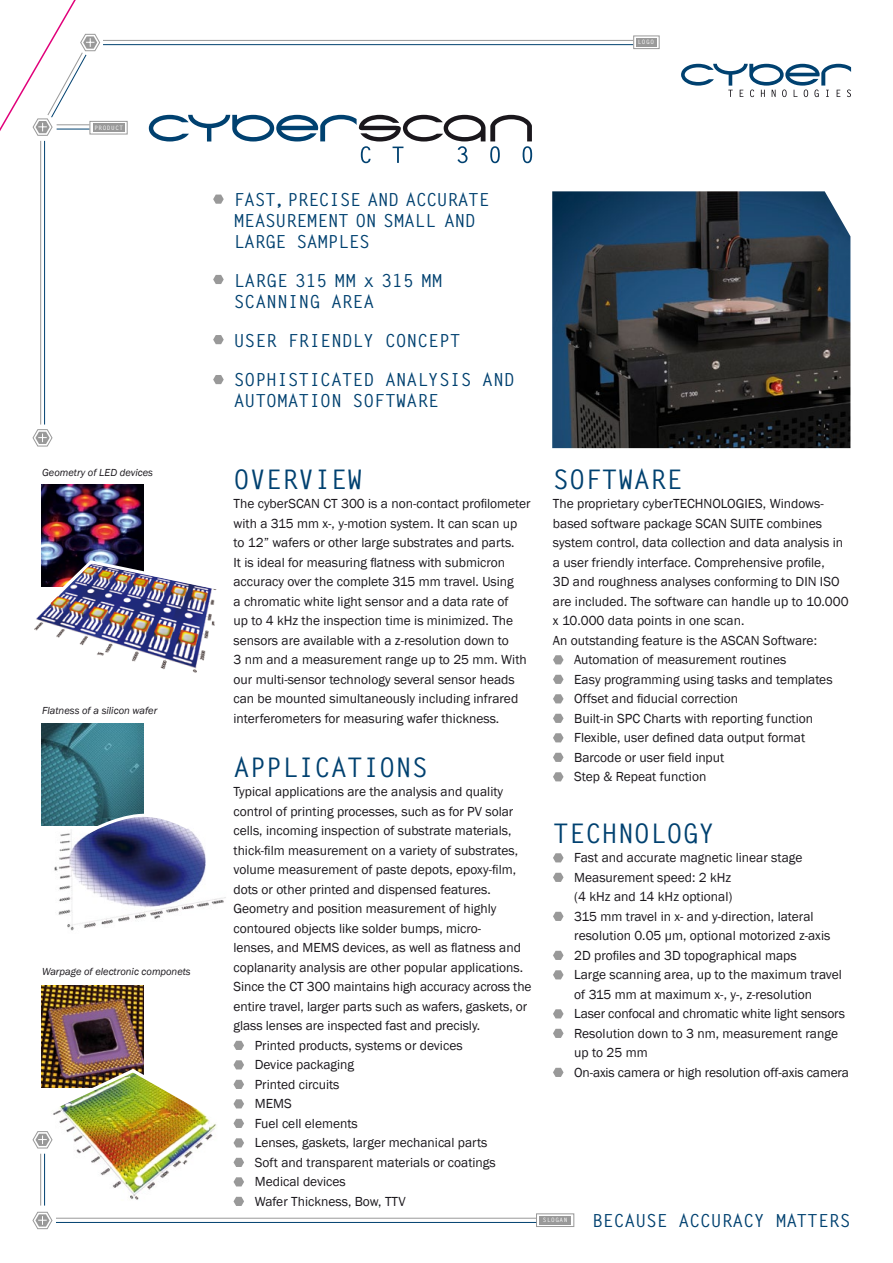
<style>
.page{position:relative;width:893px;height:1263px;background:#fff}
.page>*{position:absolute;margin:0;border:0;box-sizing:border-box;transform-origin:0 0}
.t1{font:700 27px "Letter Gothic";color:#004170}
.t2{font:700 18px "Letter Gothic";color:#004170}
.t3{font:13.5px/19.5px "Franklin Gothic";color:#1a171c}
.t4{font:italic 10.5px "Franklin Gothic";color:#1a171c}
.t5{font:700 6px "Letter Gothic";letter-spacing:.1em;color:#fff}
</style>
<div class="page">
<hr style="left:103px;top:44px;width:530px;height:1px;background:#004170">
<hr style="left:103px;top:40px;width:530px;height:1px;background:#999">
<div style="left:90px;top:121px;width:37px;height:13px;border:1px solid #999"></div>
<div style="left:93px;top:124px;width:31px;height:8px;background:#999"></div>
<svg style="left:0;top:0;width:100px;height:163px"></svg>
<hr style="left:44px;top:141px;width:1px;height:283px;background:#004170">
<hr style="left:40px;top:141px;width:1px;height:283px;background:#999">
<svg style="left:681px;top:64px;width:170px;height:33px"></svg>
<div style="left:633px;top:36px;width:26px;height:13px;border:1px solid #999"></div>
<div style="left:636px;top:38px;width:20px;height:8px;background:#999"></div>
<div style="left:536px;top:1213px;width:38px;height:14px;border:1px solid #999"></div>
<div style="left:540px;top:1216px;width:31px;height:8px;background:#999"></div>
<hr style="left:56px;top:1218px;width:480px;height:1px;background:#999">
<hr style="left:56px;top:1222px;width:480px;height:1px;background:#004170">
<img style="left:552px;top:191px;width:298px;height:257px">
<svg style="left:213px;top:195px;width:11px;height:9px"></svg>
<svg style="left:213px;top:335px;width:11px;height:9px"></svg>
<svg style="left:213px;top:275px;width:11px;height:9px"></svg>
<svg style="left:213px;top:375px;width:11px;height:9px"></svg>
<svg style="left:33px;top:429px;width:19px;height:17px"></svg>
<svg style="left:149px;top:115px;width:383px;height:48px"></svg>
<svg style="left:233px;top:1041px;width:11px;height:9px"></svg>
<svg style="left:233px;top:1060px;width:11px;height:9px"></svg>
<svg style="left:233px;top:1080px;width:11px;height:9px"></svg>
<svg style="left:233px;top:1099px;width:11px;height:9px"></svg>
<svg style="left:233px;top:1119px;width:11px;height:9px"></svg>
<svg style="left:233px;top:1138px;width:11px;height:9px"></svg>
<svg style="left:233px;top:1158px;width:11px;height:9px"></svg>
<svg style="left:233px;top:1177px;width:11px;height:9px"></svg>
<svg style="left:233px;top:1197px;width:11px;height:9px"></svg>
<svg style="left:553px;top:655px;width:11px;height:9px"></svg>
<svg style="left:553px;top:675px;width:11px;height:9px"></svg>
<svg style="left:553px;top:694px;width:11px;height:9px"></svg>
<svg style="left:553px;top:714px;width:11px;height:9px"></svg>
<svg style="left:553px;top:733px;width:11px;height:9px"></svg>
<svg style="left:553px;top:753px;width:11px;height:9px"></svg>
<svg style="left:553px;top:772px;width:11px;height:9px"></svg>
<svg style="left:553px;top:853px;width:11px;height:9px"></svg>
<svg style="left:553px;top:873px;width:11px;height:9px"></svg>
<svg style="left:553px;top:912px;width:11px;height:9px"></svg>
<svg style="left:553px;top:951px;width:11px;height:9px"></svg>
<svg style="left:553px;top:970px;width:11px;height:9px"></svg>
<svg style="left:553px;top:1009px;width:11px;height:9px"></svg>
<svg style="left:553px;top:1029px;width:11px;height:9px"></svg>
<svg style="left:553px;top:1068px;width:11px;height:9px"></svg>
<img style="left:42px;top:485px;width:102px;height:73px">
<img style="left:42px;top:985px;width:102px;height:81px">
<img style="left:42px;top:723px;width:102px;height:102px">
<svg style="left:47px;top:803px;width:179px;height:128px"></svg>
<img style="left:34px;top:558px;width:183px;height:115px">
<img style="left:33px;top:1066px;width:194px;height:163px">
<p class="t5" style="left:94px;top:124px;width:30px">PRODUCT</p>
<p class="t4" style="left:42px;top:465px;width:113px">Geometry of LED devices</p>
<p class="t4" style="left:42px;top:703px;width:117px">Flatness of a silicon wafer</p>
<p class="t4" style="left:42px;top:965px;width:150px">Warpage of electronic componets</p>
<p class="t5" style="left:638px;top:39px;width:18px">LOGO</p>
<h2 class="t2" style="left:234px;top:189px;width:65px">FAST , PREC</h2>
<h2 class="t2" style="left:329px;top:189px;width:49px">ISE AND</h2>
<h2 class="t2" style="left:406px;top:189px;width:12px">ACCUR</h2>
<h2 class="t2" style="left:458px;top:189px;width:29px">ATE</h2>
<h2 class="t2" style="left:234px;top:210px;width:12px">MEASUREMENT</h2>
<h2 class="t2" style="left:356px;top:210px;width:39px">ON SMALL</h2>
<h2 class="t2" style="left:444px;top:210px;width:11px">AND</h2>
<h2 class="t2" style="left:234px;top:231px;width:11px">LARGE</h2>
<h2 class="t2" style="left:296px;top:231px;width:12px">SAMPLES</h2>
<h2 class="t2" style="left:234px;top:270px;width:23px">LARGE</h2>
<h2 class="t2" style="left:295px;top:270px;width:137px">315 MM X 315 MM</h2>
<h2 class="t2" style="left:234px;top:291px;width:12px">SCANN</h2>
<h2 class="t2" style="left:288px;top:291px;width:21px">ING</h2>
<h2 class="t2" style="left:331px;top:291px;width:12px">AREA</h2>
<h2 class="t2" style="left:234px;top:330px;width:22px">USER</h2>
<h2 class="t2" style="left:288px;top:330px;width:44px">FRIENDLY</h2>
<h2 class="t2" style="left:385px;top:330px;width:12px">CONCEPT</h2>
<h2 class="t2" style="left:234px;top:369px;width:98px">SOPHISTICATED</h2>
<h2 class="t2" style="left:385px;top:369px;width:12px">ANALYS</h2>
<h2 class="t2" style="left:450px;top:369px;width:44px">IS AND</h2>
<h2 class="t2" style="left:234px;top:390px;width:12px">AUTOMAT</h2>
<h2 class="t2" style="left:309px;top:390px;width:21px">ION</h2>
<h2 class="t2" style="left:353px;top:390px;width:12px">SOFT</h2>
<h2 class="t2" style="left:396px;top:390px;width:22px">WARE</h2>
<h1 class="t1" style="left:233px;top:463px;width:131px">OVERVIEW</h1>
<p class="t3" style="left:233px;top:494px;width:299px">The cyberSCAN CT 300 is a non-contact profilometer with a 315 mm x-, y-motion system. It can scan up to 12” wafers or other large substrates and parts.<br>It is ideal for measuring flatness with submicron accuracy over the complete 315 mm travel. Using<br>a chromatic white light sensor and a data rate of<br>up to 4 kHz the inspection time is minimized. The sensors are available with a z-resolution down to<br>3 nm and a measurement range up to 25 mm. With our multi-sensor technology several sensor heads can be mounted simultaneously including infrared interferometers for measuring wafer thickness.</p>
<h1 class="t1" style="left:233px;top:751px;width:32px">APPL</h1>
<h1 class="t1" style="left:298px;top:751px;width:97px">ICATIONS</h1>
<p class="t3" style="left:233px;top:782px;width:271px">Typical applications are the analysis and quality</p>
<p class="t3" style="left:233px;top:802px;width:281px">control of printing processes, such as for PV solar</p>
<p class="t3" style="left:233px;top:821px;width:279px">cells, incoming inspection of substrate materials,</p>
<p class="t3" style="left:233px;top:841px;width:286px">thick-film measurement on a variety of substrates,</p>
<p class="t3" style="left:233px;top:860px;width:284px">volume measurement of paste depots, epoxy-film,</p>
<p class="t3" style="left:233px;top:880px;width:259px">dots or other printed and dispensed features.</p>
<p class="t3" style="left:233px;top:899px;width:264px">Geometry and position measurement of highly</p>
<p class="t3" style="left:233px;top:919px;width:249px">contoured objects like solder bumps, micro-</p>
<p class="t3" style="left:233px;top:938px;width:289px">lenses, and MEMS devices, as well as flatness and</p>
<p class="t3" style="left:233px;top:958px;width:291px">coplanarity analysis are other popular applications.</p>
<p class="t3" style="left:233px;top:977px;width:300px">Since the CT 300 maintains high accuracy across the</p>
<p class="t3" style="left:233px;top:997px;width:295px">entire travel, larger parts such as wafers, gaskets, or</p>
<p class="t3" style="left:233px;top:1016px;width:248px">glass lenses are inspected fast and precisly.</p>
<p class="t3" style="left:255px;top:1036px;width:209px">Printed products, systems or devices</p>
<p class="t3" style="left:255px;top:1055px;width:101px">Device packaging</p>
<p class="t3" style="left:255px;top:1075px;width:86px">Printed circuits</p>
<p class="t3" style="left:255px;top:1094px;width:38px">MEMS</p>
<p class="t3" style="left:255px;top:1114px;width:105px">Fuel cell elements</p>
<p class="t3" style="left:255px;top:1133px;width:234px">Lenses, gaskets, larger mechanical parts</p>
<p class="t3" style="left:255px;top:1153px;width:243px">Soft and transparent materials or coatings</p>
<p class="t3" style="left:255px;top:1172px;width:93px">Medical devices</p>
<p class="t3" style="left:255px;top:1192px;width:153px">Wafer Thickness, Bow, TTV</p>
<h1 class="t1" style="left:553px;top:463px;width:98px">SOFTWARE</h1>
<p class="t3" style="left:553px;top:494px;width:272px">The proprietary cyberTECHNOLOGIES, Windows-</p>
<p class="t3" style="left:553px;top:514px;width:271px">based software package SCAN SUITE combines</p>
<p class="t3" style="left:553px;top:533px;width:292px">system control, data collection and data analysis in</p>
<p class="t3" style="left:553px;top:553px;width:273px">a user friendly interface. Comprehensive profile,</p>
<p class="t3" style="left:553px;top:572px;width:288px">3D and roughness analyses conforming to DIN ISO</p>
<p class="t3" style="left:553px;top:592px;width:297px">are included. The software can handle up to 10.000</p>
<p class="t3" style="left:553px;top:611px;width:193px">x 10.000 data points in one scan.</p>
<p class="t3" style="left:553px;top:631px;width:266px">An outstanding feature is the ASCAN Software:</p>
<p class="t3" style="left:574px;top:650px;width:214px">Automation of measurement routines</p>
<p class="t3" style="left:574px;top:670px;width:260px">Easy programming using tasks and templates</p>
<p class="t3" style="left:574px;top:689px;width:166px">Offset and fiducial correction</p>
<p class="t3" style="left:574px;top:709px;width:240px">Built-in SPC Charts with reporting function</p>
<p class="t3" style="left:574px;top:728px;width:233px">Flexible, user defined data output format</p>
<p class="t3" style="left:574px;top:748px;width:152px">Barcode or user field input</p>
<p class="t3" style="left:574px;top:767px;width:134px">Step &amp; Repeat function</p>
<h1 class="t1" style="left:553px;top:817px;width:82px">TECHNOLOGY</h1>
<p class="t3" style="left:574px;top:848px;width:276px">Fast and accurate magnetic linear stage Measurement speed: 2 kHz<br>(4 kHz and 14 kHz optional)<br>315 mm travel in x- and y-direction, lateral resolution 0.05 µm, optional motorized z-axis 2D profiles and 3D topographical maps<br>Large scanning area, up to the maximum travel of 315 mm at maximum x-, y-, z-resolution<br>Laser confocal and chromatic white light sensors Resolution down to 3 nm, measurement range up to 25 mm<br>On-axis camera or high resolution off-axis camera</p>
<p class="t5" style="left:543px;top:1216px;width:26px">SLOGAN</p>
<h2 class="t2" style="left:592px;top:1209px;width:259px">BECAUSE ACCURACY MATTERS</h2>
</div>
